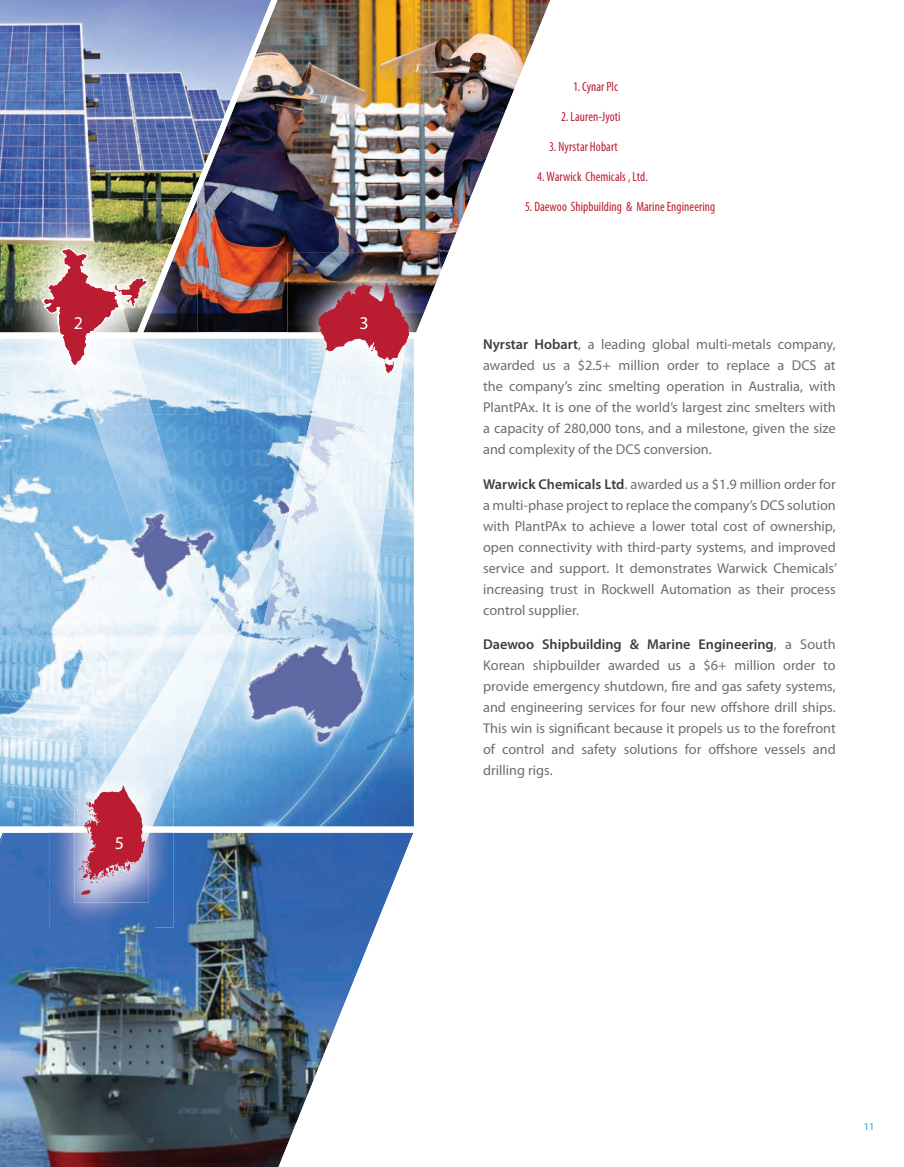
<style>
.page{position:relative;width:904px;height:1167px;background:#fff}
.page>*{position:absolute;margin:0;border:0;box-sizing:border-box;transform-origin:0 0}
.t1{font:18px "Myriad Pro";color:#fff}
.t2{font:14.25px/21px "Myriad Pro";color:#6c6d70;text-align:justify}
.t3{font:condensed 13.5px "Myriad Pro";letter-spacing:.005em;color:#ba1d31;scale:.95 1}
.t4{font:10.5px "Myriad Pro";color:#00aedc}
.s1{font-weight:600;color:#3e3e3f}
</style>
<div class="page">
<img style="left:14px;top:0;width:121px;height:199px">
<img style="left:135px;top:0;width:415px;height:332px">
<img style="left:0;top:832px;width:413px;height:334px">
<svg style="left:0;top:332px;width:414px;height:495px"></svg>
<img style="left:249px;top:403px;width:149px;height:289px">
<img style="left:92px;top:415px;width:96px;height:126px">
<img style="left:14px;top:199px;width:123px;height:133px">
<img style="left:137px;top:199px;width:60px;height:133px">
<img style="left:0;top:332px;width:197px;height:83px">
<img style="left:73px;top:338px;width:80px;height:77px">
<svg style="left:42px;top:248px;width:106px;height:117px"></svg>
<img style="left:287px;top:253px;width:153px;height:79px">
<img style="left:416px;top:274px;width:24px;height:58px">
<img style="left:287px;top:332px;width:129px;height:71px">
<img style="left:314px;top:338px;width:92px;height:65px">
<svg style="left:318px;top:283px;width:91px;height:90px"></svg>
<img style="left:119px;top:511px;width:168px;height:265px">
<img style="left:49px;top:757px;width:125px;height:170px">
<img style="left:103px;top:757px;width:71px;height:69px">
<img style="left:74px;top:832px;width:74px;height:70px">
<img style="left:74px;top:782px;width:17px;height:44px">
<img style="left:74px;top:826px;width:5px;height:6px">
<img style="left:91px;top:782px;width:57px;height:3px">
<svg style="left:81px;top:889px;width:10px;height:6px"></svg>
<svg style="left:79px;top:785px;width:73px;height:98px"></svg>
<img style="left:0;top:0;width:14px;height:341px">
<p class="t1" style="left:74px;top:313px;width:11px">2</p>
<p class="t1" style="left:359px;top:313px;width:11px">3</p>
<p class="t1" style="left:115px;top:832px;width:11px">5</p>
<p class="t3" style="left:573px;top:78px;width:49px">1. Cynar Plc</p>
<p class="t3" style="left:561px;top:108px;width:64px">2. Lauren-Jyoti</p>
<p class="t3" style="left:549px;top:138px;width:74px">3. Nyrstar Hobart</p>
<p class="t3" style="left:537px;top:168px;width:118px">4. Warwick Chemicals , Ltd.</p>
<p class="t3" style="left:525px;top:198px;width:202px">5. Daewoo Shipbuilding &amp; Marine Engineering</p>
<p class="t2" style="left:483px;top:334px;width:354px"><span class="s1">Nyrstar Hobart</span>, a leading global multi-metals company, awarded us a $2.5+ million order to replace a DCS at the company’s zinc smelting operation in Australia, with PlantPAx. It is one of the world’s largest zinc smelters with a capacity of 280,000 tons, and a milestone, given the size and complexity of the DCS conversion.</p>
<p class="t2" style="left:483px;top:473px;width:355px"><span class="s1">Warwick Chemicals Ltd</span>. awarded us a $1.9 million order for a multi-phase project to replace the company’s DCS solution with PlantPAx to achieve a lower total cost of ownership, open connectivity with third-party systems, and improved service and support. It demonstrates Warwick Chemicals’ increasing trust in Rockwell Automation as their process control supplier.</p>
<p class="t2" style="left:483px;top:634px;width:354px"><span class="s1">Daewoo Shipbuilding &amp; Marine Engineering</span>, a South Korean shipbuilder awarded us a $6+ million order to provide emergency shutdown, fire and gas safety systems, and engineering services for four new offshore drill ships.<br>This win is significant because it propels us to the forefront of control and safety solutions for offshore vessels and drilling rigs.</p>
<p class="t4" style="left:864px;top:1120px;width:12px">11</p>
</div>
